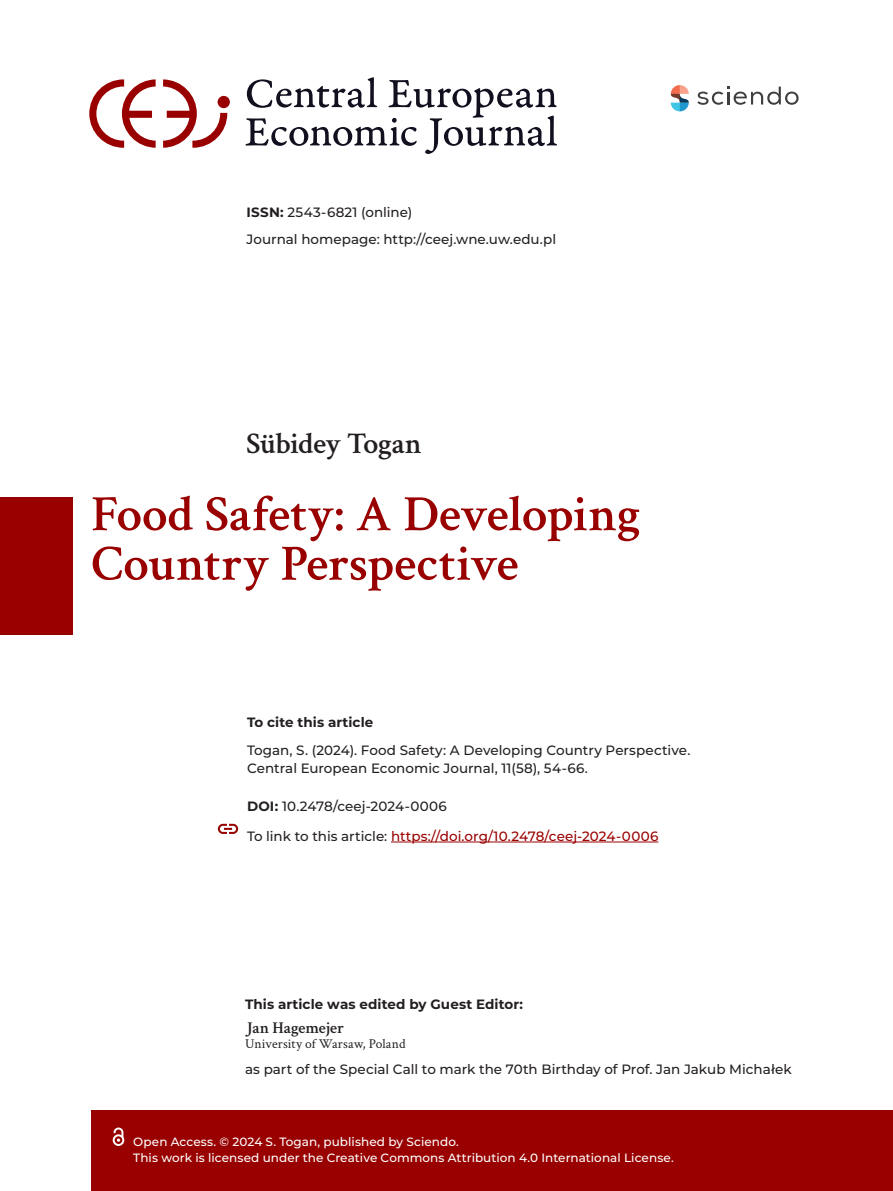
<style>
.page{position:relative;width:893px;height:1191px;background:#fff}
.page>*{position:absolute;margin:0;border:0;box-sizing:border-box;transform-origin:0 0}
.index_head1{font:600 51px/49.5px "Crimson Text";letter-spacing:-.005em;color:#900}
.t1{font:600 30px "Crimson Text";letter-spacing:-.015em;color:#231f20}
.text_in_plus{font:600 16.5px "Crimson Text";letter-spacing:-.005em;color:#231f20}
.text_in_plus-2{font:500 13.5px "Montserrat";color:#231f20}
.citation{font:500 13.5px "Montserrat";color:#231f20}
.citation-2{font:500 13.5px "Montserrat";color:#900}
.text_in_plus-3{font:700 13.5px "Montserrat";letter-spacing:.005em;color:#231f20}
.text_in_plus-4{font:13.5px "Crimson Text";letter-spacing:.005em;color:#231f20}
.citation-3{font:700 13.5px "Montserrat";letter-spacing:.005em;color:#231f20}
.t2{font:500 12px "Montserrat";letter-spacing:.005em;color:#fff}
.s1{font-weight:700}
.s2{color:#231f20}
</style>
<div class="page">
<div style="left:0;top:497px;width:72px;height:137px;background:#900"></div>
<div style="left:91px;top:1110px;width:802px;height:81px;background:#900"></div>
<hr style="left:391px;top:841px;width:267px;height:1px;background:#900">
<svg style="left:671px;top:85px;width:18px;height:26px"></svg>
<svg style="left:697px;top:87px;width:101px;height:18px"></svg>
<svg style="left:113px;top:1127px;width:11px;height:19px"></svg>
<svg style="left:245px;top:77px;width:312px;height:77px"></svg>
<svg style="left:218px;top:96px;width:12px;height:12px"></svg>
<svg style="left:163px;top:79px;width:64px;height:69px"></svg>
<svg style="left:89px;top:79px;width:67px;height:69px"></svg>
<svg style="left:218px;top:824px;width:20px;height:10px"></svg>
<p class="text_in_plus-2" style="left:247px;top:203px;width:167px"><span class="s1">ISSN:</span> 2543-6821 (online)</p>
<p class="text_in_plus-2" style="left:247px;top:229px;width:311px">Journal homepage: http://ceej.wne.uw.edu.pl</p>
<p class="t1" style="left:247px;top:422px;width:177px">Sübidey Togan</p>
<p class="index_head1" style="left:91px;top:485px;width:551px">Food Safety: A Developing<br>Country Perspective</p>
<p class="citation-3" style="left:247px;top:712px;width:128px">To cite this article</p>
<p class="citation" style="left:247px;top:741px;width:445px">Togan, S. (2024). Food Safety: A Developing Country Perspective.</p>
<p class="citation" style="left:247px;top:759px;width:342px">Central European Economic Journal, 11(58), 54-66.</p>
<p class="citation" style="left:247px;top:796px;width:201px"><span class="s1">DOI:</span> 10.2478/ceej-2024-0006</p>
<p class="citation-2" style="left:247px;top:826px;width:413px"><span class="s2">To link to this article:</span> https://doi.org/10.2478/ceej-2024-0006</p>
<p class="text_in_plus-3" style="left:245px;top:995px;width:280px">This article was edited by Guest Editor:</p>
<p class="text_in_plus" style="left:245px;top:1016px;width:100px">Jan Hagemejer</p>
<p class="text_in_plus-4" style="left:245px;top:1034px;width:162px">University of Warsaw, Poland</p>
<p class="text_in_plus-2" style="left:245px;top:1060px;width:548px">as part of the Special Call to mark the 70th Birthday of Prof. Jan Jakub Michałek</p>
<p class="t2" style="left:133px;top:1132px;width:327px">Open Access. © 2024 S. Togan, published by Sciendo.</p>
<p class="t2" style="left:133px;top:1149px;width:542px">This work is licensed under the Creative Commons Attribution 4.0 International License.</p>
</div>
